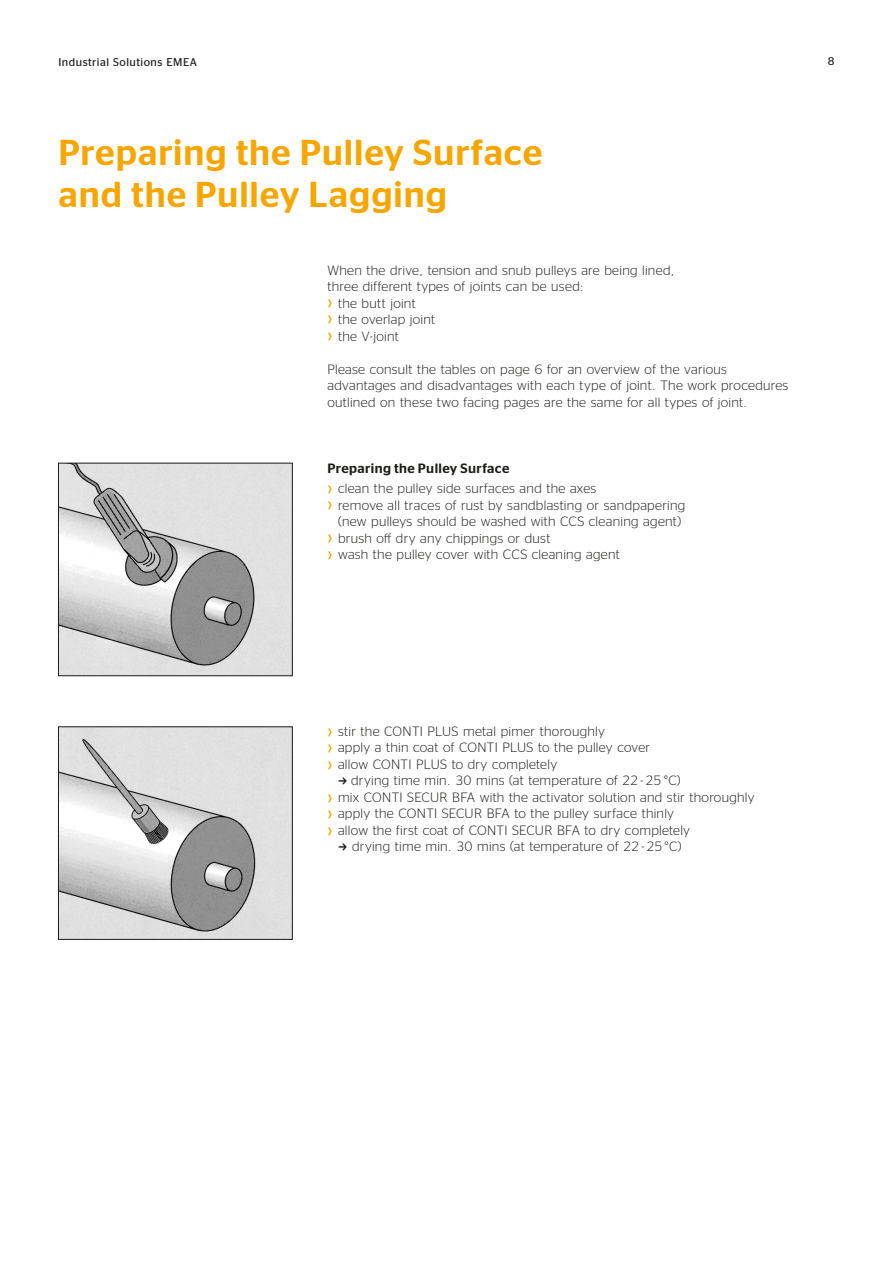
<style>
.page{position:relative;width:893px;height:1263px;background:#fff}
.page>*{position:absolute;margin:0;border:0;box-sizing:border-box;transform-origin:0 0}
.t1{font:500 36px/41.2px "Continental Stag Sans LCG";letter-spacing:.025em;color:#f7a600}
.t2{font:300 13.5px/16.5px "Continental Stag Sans LCG";letter-spacing:.02em;color:#1a1a18}
.t3{font:500 13.5px "Continental Stag Sans LCG";letter-spacing:.03em;color:#1a1a18}
.t4{font:11.25px "Continental Stag Sans LCG";letter-spacing:.04em;color:#1a1a18}
</style>
<div class="page">
<img style="left:60px;top:465px;width:231px;height:209px">
<div style="left:58px;top:463px;width:235px;height:213px;border:1px solid #1a1a18"></div>
<img style="left:60px;top:728px;width:231px;height:210px">
<div style="left:58px;top:726px;width:235px;height:214px;border:1px solid #1a1a18"></div>
<p class="t4" style="left:58px;top:54px;width:140px">Industrial Solutions EMEA</p>
<p class="t4" style="left:828px;top:54px;width:8px">8</p>
<h1 class="t1" style="left:58px;top:129px;width:485px">Preparing the Pulley Surface and the Pulley Lagging</h1>
<p class="t2" style="left:327px;top:261px;width:349px">When the drive, tension and snub pulleys are being lined,</p>
<p class="t2" style="left:327px;top:277px;width:258px">three different types of joints can be used:</p>
<p class="t2" style="left:338px;top:294px;width:79px">the butt joint</p>
<p class="t2" style="left:338px;top:310px;width:99px">the overlap joint</p>
<p class="t2" style="left:338px;top:327px;width:62px">the V-joint</p>
<p class="t2" style="left:327px;top:360px;width:462px">Please consult the tables on page 6 for an overview of the various advantages and disadvantages with each type of joint. The work procedures outlined on these two facing pages are the same for all types of joint.</p>
<p class="t3" style="left:327px;top:459px;width:183px">Preparing the Pulley Surface</p>
<p class="t2" style="left:338px;top:479px;width:349px">clean the pulley side surfaces and the axes<br>remove all traces of rust by sandblasting or sandpapering (new pulleys should be washed with CCS cleaning agent) brush off dry any chippings or dust<br>wash the pulley cover with CCS cleaning agent</p>
<p class="t2" style="left:338px;top:722px;width:314px">stir the CONTI PLUS metal pimer thoroughly<br>apply a thin coat of CONTI PLUS to the pulley cover allow CONTI PLUS to dry completely</p>
<p class="t2" style="left:351px;top:771px;width:331px">drying time min. 30 mins (at temperature of 22 - 25 °C)</p>
<p class="t2" style="left:338px;top:788px;width:418px">mix CONTI SECUR BFA with the activator solution and stir thoroughly</p>
<p class="t2" style="left:338px;top:804px;width:337px">apply the CONTI SECUR BFA to the pulley surface thinly</p>
<p class="t2" style="left:338px;top:821px;width:354px">allow the first coat of CONTI SECUR BFA to dry completely</p>
<p class="t2" style="left:352px;top:837px;width:331px">drying time min. 30 mins (at temperature of 22 - 25 °C)</p>
</div>
